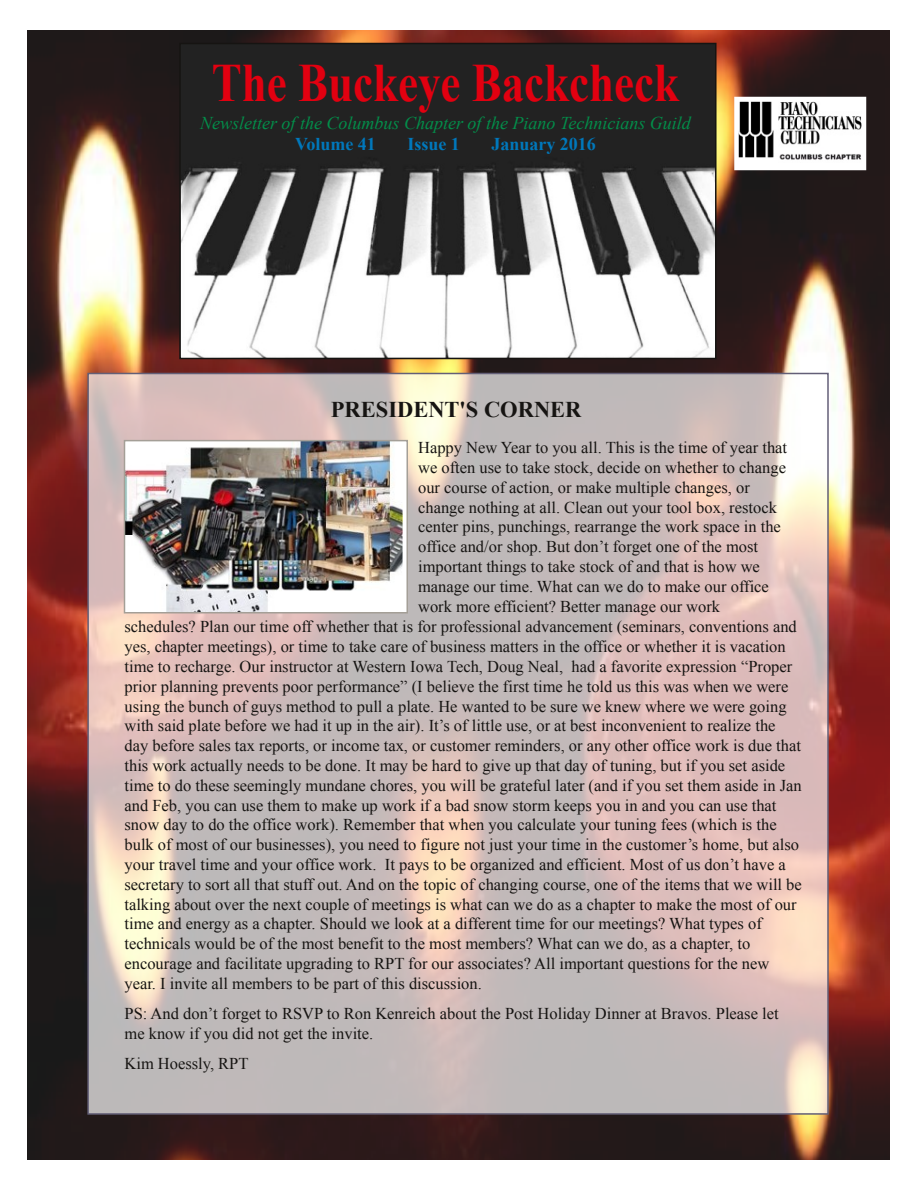
<style>
.page{position:relative;width:918px;height:1188px;background:#fff}
.page>*{position:absolute;margin:0;border:0;box-sizing:border-box;transform-origin:0 0}
.t1{font:700 54px "Times New Roman";color:#e20010;scale:.83 1}
.t2{font:700 22.5px "Times New Roman";color:#161412}
.t3{font:italic 18px "Times New Roman";color:#038e4a}
.t4{font:700 18px "Times New Roman";color:#0078bc}
.t5{font:16.5px/19.8px "Times New Roman";color:#161412}
</style>
<div class="page">
<img style="left:28px;top:30px;width:862px;height:1130px">
<div style="left:88px;top:374px;width:740px;height:740px;background:#fff;opacity:.7"></div>
<img style="left:182px;top:46px;width:532px;height:310px">
<div style="left:179px;top:43px;width:538px;height:316px;border:2px solid #161412"></div>
<div style="left:736px;top:99px;width:128px;height:69px;background:#fff"></div>
<img style="left:739px;top:102px;width:122px;height:58px">
<img style="left:127px;top:443px;width:275px;height:168px">
<div style="left:124px;top:440px;width:284px;height:174px;border:2px solid #a49f97"></div>
<h1 class="t1" style="left:212px;top:51px;width:565px">The Buckeye Backcheck</h1>
<p class="t3" style="left:200px;top:112px;width:492px">Newsletter of the Columbus Chapter of the Piano Technicians Guild</p>
<p class="t4" style="left:295px;top:133px;width:82px">Volume 41</p>
<p class="t4" style="left:407px;top:133px;width:54px">Issue 1</p>
<p class="t4" style="left:491px;top:133px;width:106px">January 2016</p>
<h2 class="t2" style="left:331px;top:396px;width:252px">PRESIDENT'S CORNER</h2>
<p class="t5" style="left:418px;top:438px;width:371px">Happy New Year to you all. This is the time of year that</p>
<p class="t5" style="left:418px;top:457px;width:369px">we often use to take stock, decide on whether to change</p>
<p class="t5" style="left:418px;top:477px;width:333px">our course of action, or make multiple changes, or</p>
<p class="t5" style="left:418px;top:497px;width:360px">change nothing at all. Clean out your tool box, restock</p>
<p class="t5" style="left:418px;top:517px;width:364px">center pins, punchings, rearrange the work space in the</p>
<p class="t5" style="left:418px;top:537px;width:342px">office and/or shop. But don’t forget one of the most</p>
<p class="t5" style="left:418px;top:556px;width:343px">important things to take stock of and that is how we</p>
<p class="t5" style="left:418px;top:576px;width:352px">manage our time. What can we do to make our office</p>
<p class="t5" style="left:418px;top:596px;width:304px">work more efficient? Better manage our work</p>
<p class="t5" style="left:124px;top:617px;width:674px">schedules? Plan our time off whether that is for professional advancement (seminars, conventions and</p>
<p class="t5" style="left:124px;top:637px;width:663px">yes, chapter meetings), or time to take care of business matters in the office or whether it is vacation</p>
<p class="t5" style="left:124px;top:656px;width:669px">time to recharge. Our instructor at Western Iowa Tech, Doug Neal, had a favorite expression “Proper</p>
<p class="t5" style="left:124px;top:676px;width:665px">prior planning prevents poor performance” (I believe the first time he told us this was when we were</p>
<p class="t5" style="left:124px;top:696px;width:664px">using the bunch of guys method to pull a plate. He wanted to be sure we knew where we were going</p>
<p class="t5" style="left:124px;top:716px;width:653px">with said plate before we had it up in the air). It’s of little use, or at best inconvenient to realize the</p>
<p class="t5" style="left:124px;top:736px;width:678px">day before sales tax reports, or income tax, or customer reminders, or any other office work is due that</p>
<p class="t5" style="left:124px;top:755px;width:662px">this work actually needs to be done. It may be hard to give up that day of tuning, but if you set aside</p>
<p class="t5" style="left:124px;top:775px;width:679px">time to do these seemingly mundane chores, you will be grateful later (and if you set them aside in Jan</p>
<p class="t5" style="left:124px;top:795px;width:654px">and Feb, you can use them to make up work if a bad snow storm keeps you in and you can use that</p>
<p class="t5" style="left:124px;top:815px;width:654px">snow day to do the office work). Remember that when you calculate your tuning fees (which is the</p>
<p class="t5" style="left:124px;top:835px;width:676px">bulk of most of our businesses), you need to figure not just your time in the customer’s home, but also</p>
<p class="t5" style="left:124px;top:854px;width:663px">your travel time and your office work. It pays to be organized and efficient. Most of us don’t have a</p>
<p class="t5" style="left:124px;top:874px;width:679px">secretary to sort all that stuff out. And on the topic of changing course, one of the items that we will be</p>
<p class="t5" style="left:124px;top:894px;width:674px">talking about over the next couple of meetings is what can we do as a chapter to make the most of our</p>
<p class="t5" style="left:124px;top:914px;width:639px">time and energy as a chapter. Should we look at a different time for our meetings? What types of</p>
<p class="t5" style="left:124px;top:934px;width:627px">technicals would be of the most benefit to the most members? What can we do, as a chapter, to</p>
<p class="t5" style="left:124px;top:953px;width:646px">encourage and facilitate upgrading to RPT for our associates? All important questions for the new</p>
<p class="t5" style="left:124px;top:973px;width:359px">year. I invite all members to be part of this discussion.</p>
<p class="t5" style="left:124px;top:1003px;width:656px">PS: And don’t forget to RSVP to Ron Kenreich about the Post Holiday Dinner at Bravos. Please let me know if you did not get the invite.</p>
<p class="t5" style="left:124px;top:1053px;width:126px">Kim Hoessly, RPT</p>
</div>
